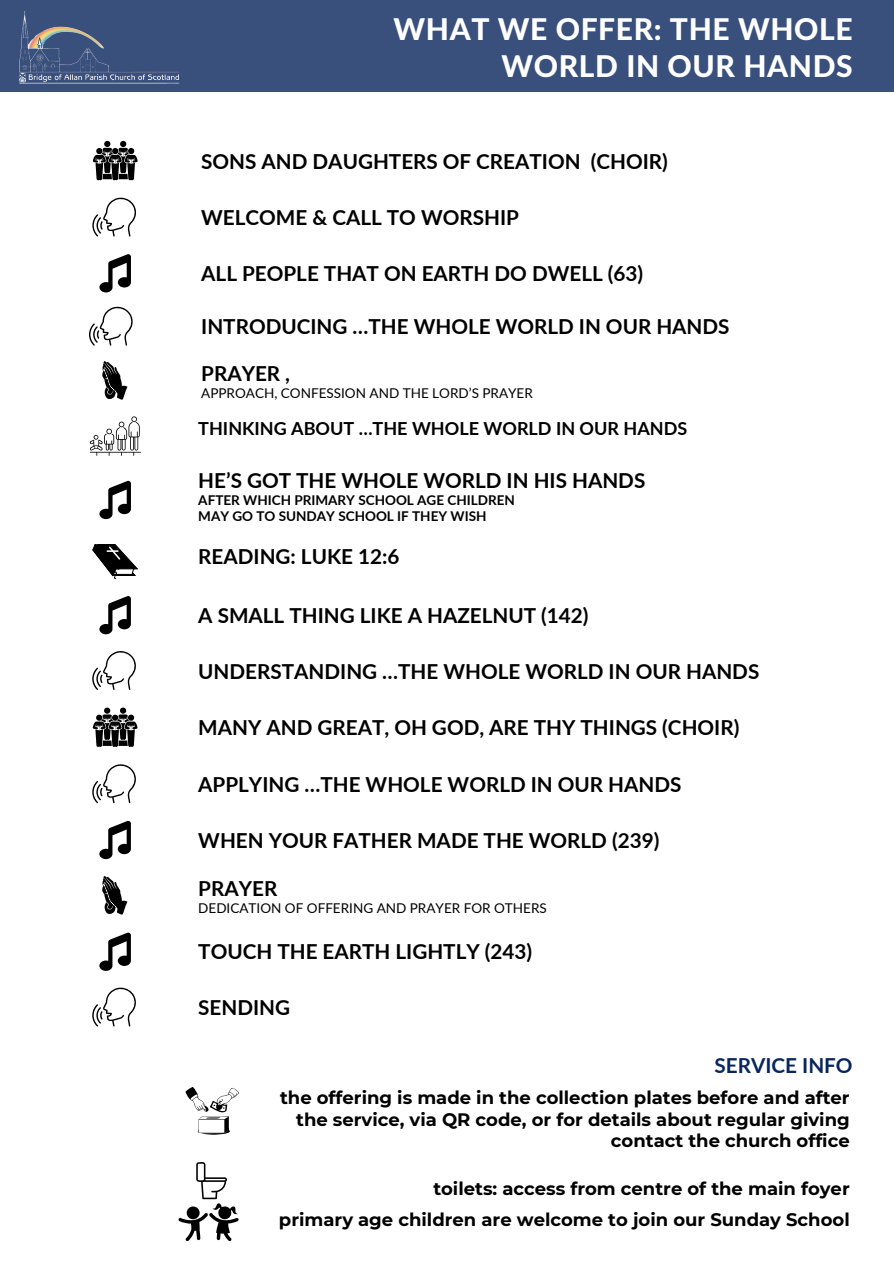
<style>
.page{position:relative;width:894px;height:1264px;background:#fff}
.page>*{position:absolute;margin:0;border:0;box-sizing:border-box;transform-origin:0 0}
.t1{font:800 30px/37.2px "Lato Latin";letter-spacing:.02em;color:#fff;text-align:right}
.t2{font:700 20.7px "Lato";color:#000}
.t3{font:700 20.7px "Lato";color:#08255d}
.t4{font:700 18px/21.3px "Montserrat";color:#000;text-align:right}
.t5{font:700 18px "Lato";color:#000}
.t6{font:13.5px "Lato";color:#000}
.t7{font:700 13.5px/15.8px "Lato";color:#000}
</style>
<div class="page">
<div style="left:0;top:0;width:893px;height:92px;background:#39507d"></div>
<img style="left:18px;top:11px;width:162px;height:73px">
<svg style="left:185px;top:1087px;width:54px;height:47px"></svg>
<svg style="left:178px;top:1162px;width:61px;height:78px"></svg>
<svg style="left:93px;top:198px;width:43px;height:39px"></svg>
<svg style="left:99px;top:254px;width:32px;height:38px"></svg>
<svg style="left:102px;top:361px;width:26px;height:39px"></svg>
<svg style="left:93px;top:141px;width:45px;height:39px"></svg>
<svg style="left:89px;top:307px;width:44px;height:39px"></svg>
<svg style="left:89px;top:416px;width:52px;height:40px"></svg>
<svg style="left:99px;top:481px;width:32px;height:38px"></svg>
<svg style="left:93px;top:544px;width:45px;height:35px"></svg>
<svg style="left:99px;top:596px;width:32px;height:38px"></svg>
<svg style="left:93px;top:651px;width:43px;height:39px"></svg>
<svg style="left:93px;top:707px;width:44px;height:40px"></svg>
<svg style="left:93px;top:764px;width:43px;height:39px"></svg>
<svg style="left:99px;top:820px;width:32px;height:39px"></svg>
<svg style="left:102px;top:876px;width:26px;height:39px"></svg>
<svg style="left:99px;top:932px;width:32px;height:38px"></svg>
<svg style="left:93px;top:987px;width:43px;height:39px"></svg>
<p class="t1" style="left:393px;top:12px;width:460px">WHAT WE OFFER: THE WHOLE<br>WORLD IN OUR HANDS</p>
<p class="t2" style="left:201px;top:148px;width:468px">SONS AND DAUGHTERS OF CREATION (CHOIR)</p>
<p class="t2" style="left:201px;top:205px;width:319px">WELCOME &amp; CALL TO WORSHIP</p>
<h2 class="t2" style="left:201px;top:260px;width:443px">ALL PEOPLE THAT ON EARTH DO DWELL (63)</h2>
<h2 class="t2" style="left:201px;top:314px;width:529px">INTRODUCING …THE WHOLE WORLD IN OUR HANDS</h2>
<h2 class="t2" style="left:201px;top:360px;width:90px">PRAYER ,</h2>
<h2 class="t6" style="left:201px;top:384px;width:333px">APPROACH, CONFESSION AND THE LORD’S PRAYER</h2>
<p class="t5" style="left:198px;top:417px;width:490px">THINKING ABOUT …THE WHOLE WORLD IN OUR HANDS</p>
<p class="t2" style="left:198px;top:467px;width:448px">HE’S GOT THE WHOLE WORLD IN HIS HANDS</p>
<p class="t7" style="left:198px;top:492px;width:318px">AFTER WHICH PRIMARY SCHOOL AGE CHILDREN<br>MAY GO TO SUNDAY SCHOOL IF THEY WISH</p>
<p class="t2" style="left:198px;top:543px;width:202px">READING: LUKE 12:6</p>
<p class="t2" style="left:198px;top:602px;width:391px">A SMALL THING LIKE A HAZELNUT (142)</p>
<p class="t2" style="left:198px;top:658px;width:562px">UNDERSTANDING …THE WHOLE WORLD IN OUR HANDS</p>
<p class="t2" style="left:198px;top:714px;width:542px">MANY AND GREAT, OH GOD, ARE THY THINGS (CHOIR)</p>
<p class="t2" style="left:198px;top:771px;width:484px">APPLYING …THE WHOLE WORLD IN OUR HANDS</p>
<p class="t2" style="left:198px;top:827px;width:462px">WHEN YOUR FATHER MADE THE WORLD (239)</p>
<p class="t2" style="left:198px;top:875px;width:80px">PRAYER</p>
<p class="t6" style="left:198px;top:899px;width:350px">DEDICATION OF OFFERING AND PRAYER FOR OTHERS</p>
<p class="t2" style="left:198px;top:939px;width:335px">TOUCH THE EARTH LIGHTLY (243)</p>
<p class="t2" style="left:198px;top:994px;width:93px">SENDING</p>
<p class="t3" style="left:714px;top:1052px;width:139px">SERVICE INFO</p>
<p class="t4" style="left:280px;top:1087px;width:571px">the offering is made in the collection plates before and after the service, via QR code, or for details about regular giving contact the church office</p>
<p class="t4" style="left:433px;top:1178px;width:418px">toilets: access from centre of the main foyer</p>
<h1 class="t4" style="left:279px;top:1208px;width:572px">primary age children are welcome to join our Sunday School</h1>
</div>
